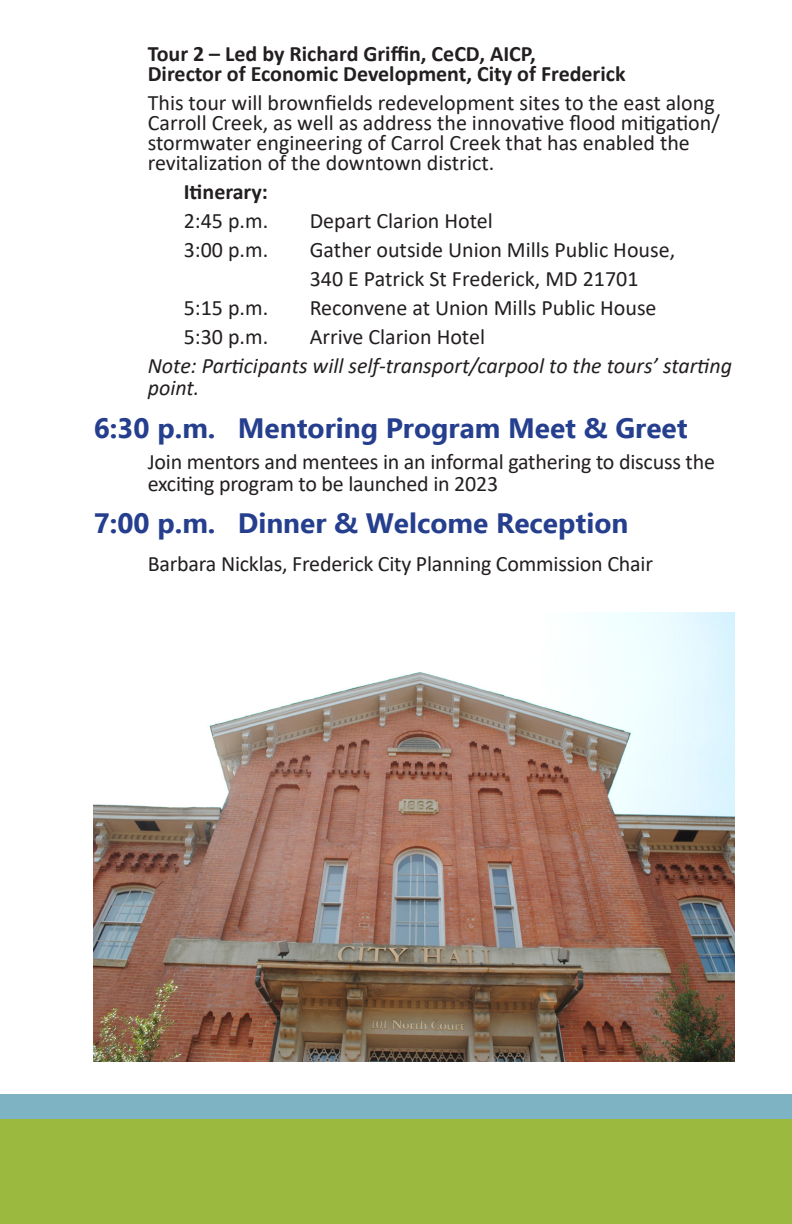
<style>
.page{position:relative;width:792px;height:1224px;background:#fff}
.page>*{position:absolute;margin:0;border:0;box-sizing:border-box;transform-origin:0 0}
.Header_3{font:700 28px "Ebrima";color:#253f8e}
.Speaker_Information{font:22px/20px "Calibri";color:#231f20}
.Plenary_session{font:22px/22px "Calibri";letter-spacing:-.01em;color:#231f20}
.Speaker_Information-2{font:700 22px/20px "Calibri";color:#231f20}
.Speaker_Information-3{font:italic 22px/22px "Calibri";color:#231f20}
</style>
<div class="page">
<div style="left:0;top:1116px;width:792px;height:108px;background:#9ab93e"></div>
<div style="left:0;top:1094px;width:792px;height:25px;background:#7eb3c3"></div>
<img style="left:94px;top:612px;width:640px;height:450px">
<p class="Speaker_Information-2" style="left:148px;top:44px;width:479px">Tour 2 – Led by Richard Griffin, CeCD, AICP,<br>Director of Economic Development, City of Frederick</p>
<p class="Speaker_Information" style="left:148px;top:92px;width:574px">This tour will brownfields redevelopment sites to the east along Carroll Creek, as well as address the innovative flood mitigation/ stormwater engineering of Carrol Creek that has enabled the revitalization of the downtown district.</p>
<p class="Speaker_Information-2" style="left:184px;top:182px;width:86px">Itinerary:</p>
<p class="Speaker_Information" style="left:184px;top:210px;width:86px">2:45 p.m.</p>
<p class="Speaker_Information" style="left:310px;top:210px;width:185px">Depart Clarion Hotel</p>
<p class="Speaker_Information" style="left:184px;top:239px;width:86px">3:00 p.m.</p>
<p class="Speaker_Information" style="left:310px;top:239px;width:367px">Gather outside Union Mills Public House,</p>
<p class="Speaker_Information" style="left:310px;top:268px;width:330px">340 E Patrick St Frederick, MD 21701</p>
<p class="Speaker_Information" style="left:184px;top:297px;width:86px">5:15 p.m.</p>
<p class="Speaker_Information" style="left:310px;top:297px;width:348px">Reconvene at Union Mills Public House</p>
<p class="Speaker_Information" style="left:184px;top:326px;width:86px">5:30 p.m.</p>
<p class="Speaker_Information" style="left:310px;top:326px;width:177px">Arrive Clarion Hotel</p>
<p class="Speaker_Information-3" style="left:148px;top:354px;width:586px">Note: Participants will self-transport/carpool to the tours’ starting point.</p>
<p class="Header_3" style="left:94px;top:406px;width:595px">6:30 p.m. Mentoring Program Meet &amp; Greet</p>
<p class="Plenary_session" style="left:148px;top:450px;width:569px">Join mentors and mentees in an informal gathering to discuss the exciting program to be launched in 2023</p>
<p class="Header_3" style="left:94px;top:501px;width:536px">7:00 p.m. Dinner &amp; Welcome Reception</p>
<p class="Plenary_session" style="left:148px;top:552px;width:507px">Barbara Nicklas, Frederick City Planning Commission Chair</p>
</div>
